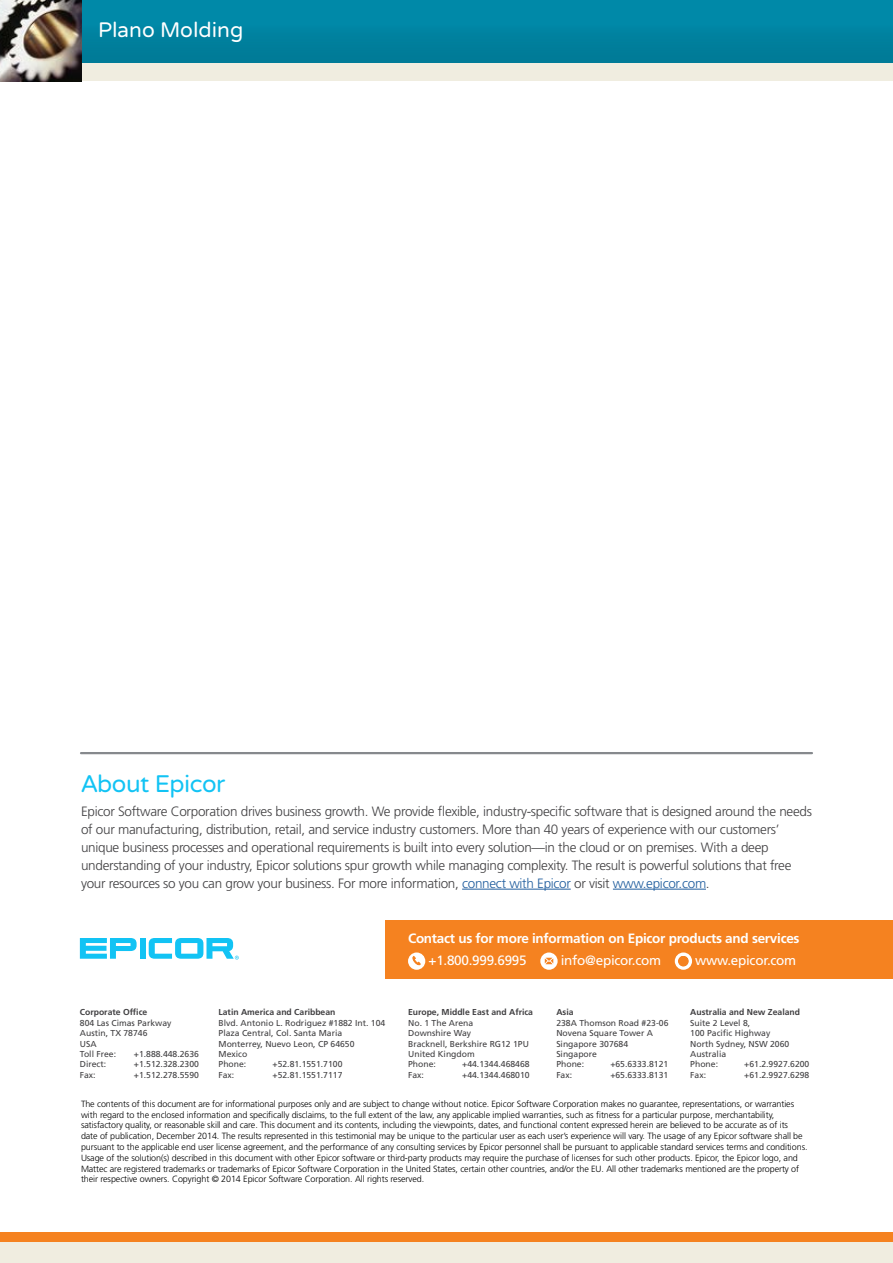
<style>
.page{position:relative;width:893px;height:1263px;background:#fff}
.page>*{position:absolute;margin:0;border:0;box-sizing:border-box;transform-origin:0 0}
.Body_Heading{font:24px "Varela Round";letter-spacing:-.02em;color:#12c3f4}
.t1{font:21px "Varela Round";color:#fff}
.About_Epicor{font:300 13.5px/18px "Frutiger LT Std";letter-spacing:-.02em;color:#414042}
.t2{font:700 13.5px "Frutiger LT Std";letter-spacing:-.02em;color:#fff}
.Phone_Email_Website{font:13.5px "Frutiger LT Std";letter-spacing:-.02em;color:#fff}
.t3{font:300 9px/10.8px "Frutiger LT Std";letter-spacing:-.01em;color:#000}
.t4{font:8.7px/10.4px "Frutiger LT Std";color:#414042}
.t5{font:700 8.7px "Frutiger LT Std";color:#414042}
.s1{color:#215e9e}
</style>
<div class="page">
<hr style="left:462px;top:889px;width:109px;height:1px;background:#215e9e">
<hr style="left:613px;top:889px;width:93px;height:1px;background:#215e9e">
<hr style="left:81px;top:752px;width:731px;height:2px;background:#86898d">
<div style="left:385px;top:920px;width:508px;height:58px;background:#f58220"></div>
<div style="left:0;top:1232px;width:893px;height:10px;background:#f58220"></div>
<div style="left:0;top:1242px;width:893px;height:21px;background:#f0ede0"></div>
<div style="left:140px;top:938px;width:6px;height:21px;background:#12c3f4"></div>
<svg style="left:80px;top:938px;width:57px;height:21px"></svg>
<svg style="left:149px;top:938px;width:90px;height:22px"></svg>
<div style="left:408px;top:952px;width:17px;height:18px;background:#fff;border-radius:50%"></div>
<svg style="left:540px;top:952px;width:18px;height:18px"></svg>
<svg style="left:545px;top:958px;width:8px;height:6px"></svg>
<svg style="left:675px;top:952px;width:17px;height:18px"></svg>
<svg style="left:678px;top:956px;width:14px;height:10px"></svg>
<svg style="left:413px;top:956px;width:8px;height:10px"></svg>
<div style="left:0;top:0;width:893px;height:63px;background:#0084a2"></div>
<div style="left:0;top:63px;width:893px;height:18px;background:#f0ede0"></div>
<img style="left:0;top:0;width:81px;height:81px">
<h2 class="t1" style="left:98px;top:18px;width:147px">Plano Molding</h2>
<p class="Body_Heading" style="left:81px;top:770px;width:146px">About Epicor</p>
<p class="About_Epicor" style="left:81px;top:802px;width:732px">Epicor Software Corporation drives business growth. We provide flexible, industry-specific software that is designed around the needs of our manufacturing, distribution, retail, and service industry customers. More than 40 years of experience with our customers’ unique business processes and operational requirements is built into every solution—in the cloud or on premises. With a deep understanding of your industry, Epicor solutions spur growth while managing complexity. The result is powerful solutions that free your resources so you can grow your business. For more information, <span class="s1">connect with Epicor</span> or visit <span class="s1">www.epicor.com</span>.</p>
<p class="t5" style="left:80px;top:1007px;width:69px">Corporate Office</p>
<p class="t4" style="left:80px;top:1018px;width:93px">804 Las Cimas Parkway<br>Austin, TX 78746<br>USA<br>Toll Free:</p>
<p class="t4" style="left:134px;top:1049px;width:67px">+1.888.448.2636</p>
<p class="t4" style="left:80px;top:1059px;width:28px">Direct:</p>
<p class="t4" style="left:134px;top:1059px;width:67px">+1.512.328.2300</p>
<p class="t4" style="left:80px;top:1069px;width:17px">Fax:</p>
<p class="t4" style="left:134px;top:1069px;width:67px">+1.512.278.5590</p>
<p class="t5" style="left:219px;top:1007px;width:118px">Latin America and Caribbean</p>
<p class="t4" style="left:219px;top:1018px;width:168px">Blvd. Antonio L. Rodriguez #1882 Int. 104<br>Plaza Central, Col. Santa Maria<br>Monterrey, Nuevo Leon, CP 64650<br>Mexico<br>Phone:</p>
<p class="t4" style="left:273px;top:1059px;width:71px">+52.81.1551.7100</p>
<p class="t4" style="left:219px;top:1069px;width:17px">Fax:</p>
<p class="t4" style="left:273px;top:1069px;width:71px">+52.81.1551.7117</p>
<h3 class="t2" style="left:408px;top:930px;width:393px">Contact us for more information on Epicor products and services</h3>
<p class="Phone_Email_Website" style="left:428px;top:953px;width:100px">+1.800.999.6995</p>
<p class="Phone_Email_Website" style="left:561px;top:953px;width:102px">info@epicor.com</p>
<p class="Phone_Email_Website" style="left:695px;top:953px;width:102px">www.epicor.com</p>
<p class="t5" style="left:408px;top:1007px;width:126px">Europe, Middle East and Africa</p>
<p class="t4" style="left:408px;top:1018px;width:122px">No. 1 The Arena<br>Downshire Way<br>Bracknell, Berkshire RG12 1PU<br>United Kingdom<br>Phone:</p>
<p class="t4" style="left:462px;top:1059px;width:69px">+44.1344.468468</p>
<p class="t5" style="left:556px;top:1007px;width:19px">Asia</p>
<p class="t4" style="left:556px;top:1018px;width:114px">238A Thomson Road #23-06<br>Novena Square Tower A<br>Singapore 307684<br>Singapore<br>Phone:</p>
<p class="t4" style="left:610px;top:1059px;width:59px">+65.6333.8121</p>
<p class="t5" style="left:690px;top:1007px;width:111px">Australia and New Zealand</p>
<p class="t4" style="left:690px;top:1018px;width:101px">Suite 2 Level 8,<br>100 Pacific Highway<br>North Sydney, NSW 2060<br>Australia<br>Phone:</p>
<p class="t4" style="left:744px;top:1059px;width:67px">+61.2.9927.6200</p>
<p class="t4" style="left:408px;top:1069px;width:17px">Fax:</p>
<p class="t4" style="left:462px;top:1069px;width:69px">+44.1344.468010</p>
<p class="t4" style="left:556px;top:1069px;width:17px">Fax:</p>
<p class="t4" style="left:610px;top:1069px;width:59px">+65.6333.8131</p>
<p class="t4" style="left:690px;top:1069px;width:17px">Fax:</p>
<p class="t4" style="left:744px;top:1069px;width:67px">+61.2.9927.6298</p>
<p class="t3" style="left:81px;top:1098px;width:728px">The contents of this document are for informational purposes only and are subject to change without notice. Epicor Software Corporation makes no guarantee, representations, or warranties with regard to the enclosed information and specifically disclaims, to the full extent of the law, any applicable implied warranties, such as fitness for a particular purpose, merchantability, satisfactory quality, or reasonable skill and care. This document and its contents, including the viewpoints, dates, and functional content expressed herein are believed to be accurate as of its<br>date of publication, December 2014. The results represented in this testimonial may be unique to the particular user as each user’s experience will vary. The usage of any Epicor software shall be pursuant to the applicable end user license agreement, and the performance of any consulting services by Epicor personnel shall be pursuant to applicable standard services terms and conditions.<br>Usage of the solution(s) described in this document with other Epicor software or third-party products may require the purchase of licenses for such other products. Epicor, the Epicor logo, and Mattec are registered trademarks or trademarks of Epicor Software Corporation in the United States, certain other countries, and/or the EU. All other trademarks mentioned are the property of their respective owners. Copyright © 2014 Epicor Software Corporation. All rights reserved.</p>
</div>
